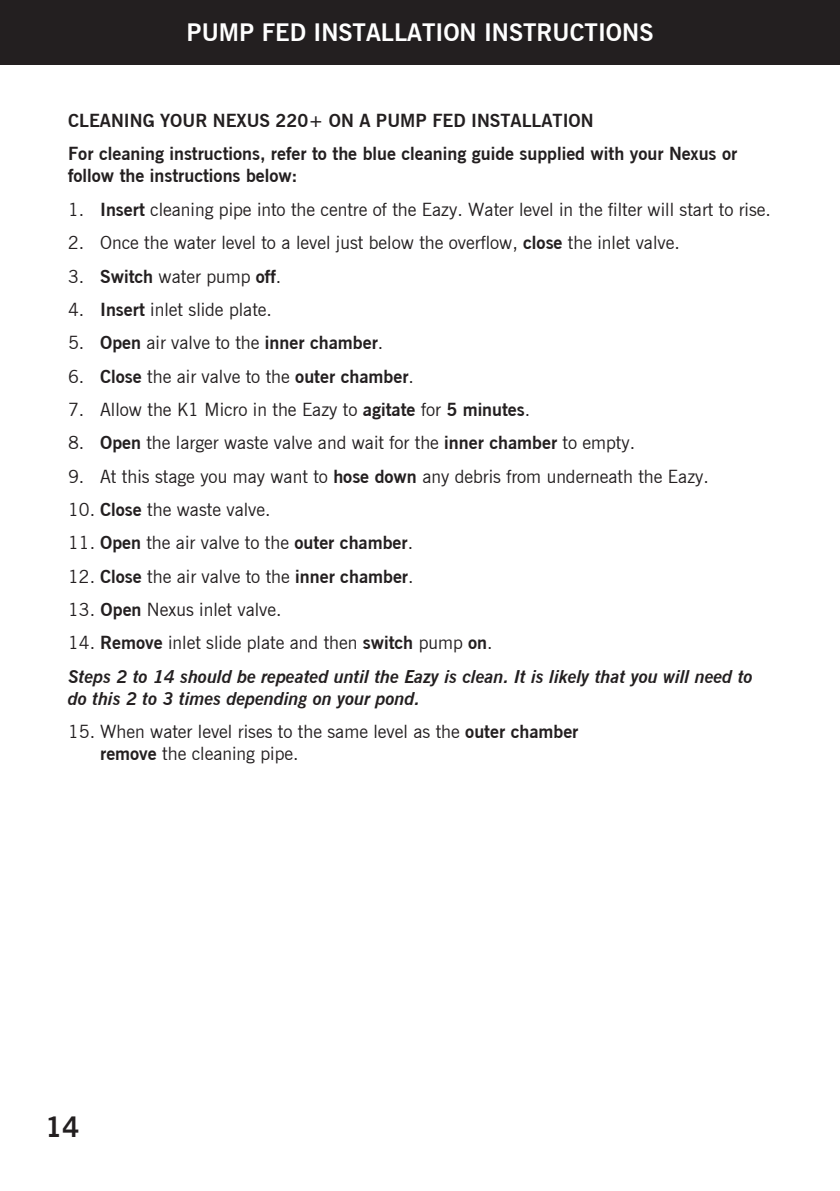
<style>
.page{position:relative;width:840px;height:1191px;background:#fff}
.page>*{position:absolute;margin:0;border:0;box-sizing:border-box;transform-origin:0 0}
.t1{font:700 28px "News Gothic BT";color:#231f20}
.t2{font:700 24px "News Gothic BT";color:#fff}
.t3{font:18px/22px "News Gothic BT";color:#231f20}
.t4{font:700 18px/22px "News Gothic BT";color:#231f20}
.t5{font:italic 700 18px/22px "News Gothic BT";color:#231f20}
.s1{font-weight:700}
</style>
<div class="page">
<div style="left:0;top:0;width:839px;height:64px;background:#231f20"></div>
<p class="t2" style="left:186px;top:18px;width:468px">PUMP FED INSTALLATION INSTRUCTIONS</p>
<p class="t4" style="left:68px;top:110px;width:526px">CLEANING YOUR NEXUS 220+ ON A PUMP FED INSTALLATION</p>
<p class="t4" style="left:68px;top:143px;width:670px">For cleaning instructions, refer to the blue cleaning guide supplied with your Nexus or follow the instructions below:</p>
<p class="t3" style="left:68px;top:198px;width:704px">1. <span class="s1">Insert</span> cleaning pipe into the centre of the Eazy. Water level in the filter will start to rise.</p>
<p class="t3" style="left:68px;top:232px;width:613px">2. Once the water level to a level just below the overflow, <span class="s1">close</span> the inlet valve.</p>
<p class="t3" style="left:68px;top:265px;width:214px">3. <span class="s1">Switch</span> water pump <span class="s1">off</span>.</p>
<p class="t3" style="left:68px;top:298px;width:205px">4. <span class="s1">Insert</span> inlet slide plate.</p>
<p class="t3" style="left:68px;top:332px;width:316px">5. <span class="s1">Open</span> air valve to the <span class="s1">inner chamber</span>.</p>
<p class="t3" style="left:68px;top:365px;width:347px">6. <span class="s1">Close</span> the air valve to the <span class="s1">outer chamber</span>.</p>
<p class="t3" style="left:68px;top:398px;width:463px">7. Allow the K1 Micro in the Eazy to <span class="s1">agitate</span> for <span class="s1">5 minutes</span>.</p>
<p class="t3" style="left:68px;top:432px;width:568px">8. <span class="s1">Open</span> the larger waste valve and wait for the <span class="s1">inner chamber</span> to empty.</p>
<p class="t3" style="left:68px;top:465px;width:642px">9. At this stage you may want to <span class="s1">hose down</span> any debris from underneath the Eazy.</p>
<p class="t3" style="left:68px;top:498px;width:204px">10. <span class="s1">Close</span> the waste valve.</p>
<p class="t3" style="left:68px;top:532px;width:346px">11. <span class="s1">Open</span> the air valve to the <span class="s1">outer chamber</span>.</p>
<p class="t3" style="left:68px;top:565px;width:347px">12. <span class="s1">Close</span> the air valve to the <span class="s1">inner chamber</span>.</p>
<p class="t3" style="left:68px;top:598px;width:215px">13. <span class="s1">Open</span> Nexus inlet valve.</p>
<p class="t3" style="left:68px;top:632px;width:426px">14. <span class="s1">Remove</span> inlet slide plate and then <span class="s1">switch</span> pump <span class="s1">on</span>.</p>
<p class="t5" style="left:68px;top:665px;width:686px">Steps 2 to 14 should be repeated until the Eazy is clean. It is likely that you will need to do this 2 to 3 times depending on your pond.</p>
<p class="t3" style="left:100px;top:720px;width:479px;text-indent:-32px">15. When water level rises to the same level as the <span class="s1">outer chamber remove</span> the cleaning pipe.</p>
<p class="t1" style="left:45px;top:1110px;width:35px">14</p>
</div>
